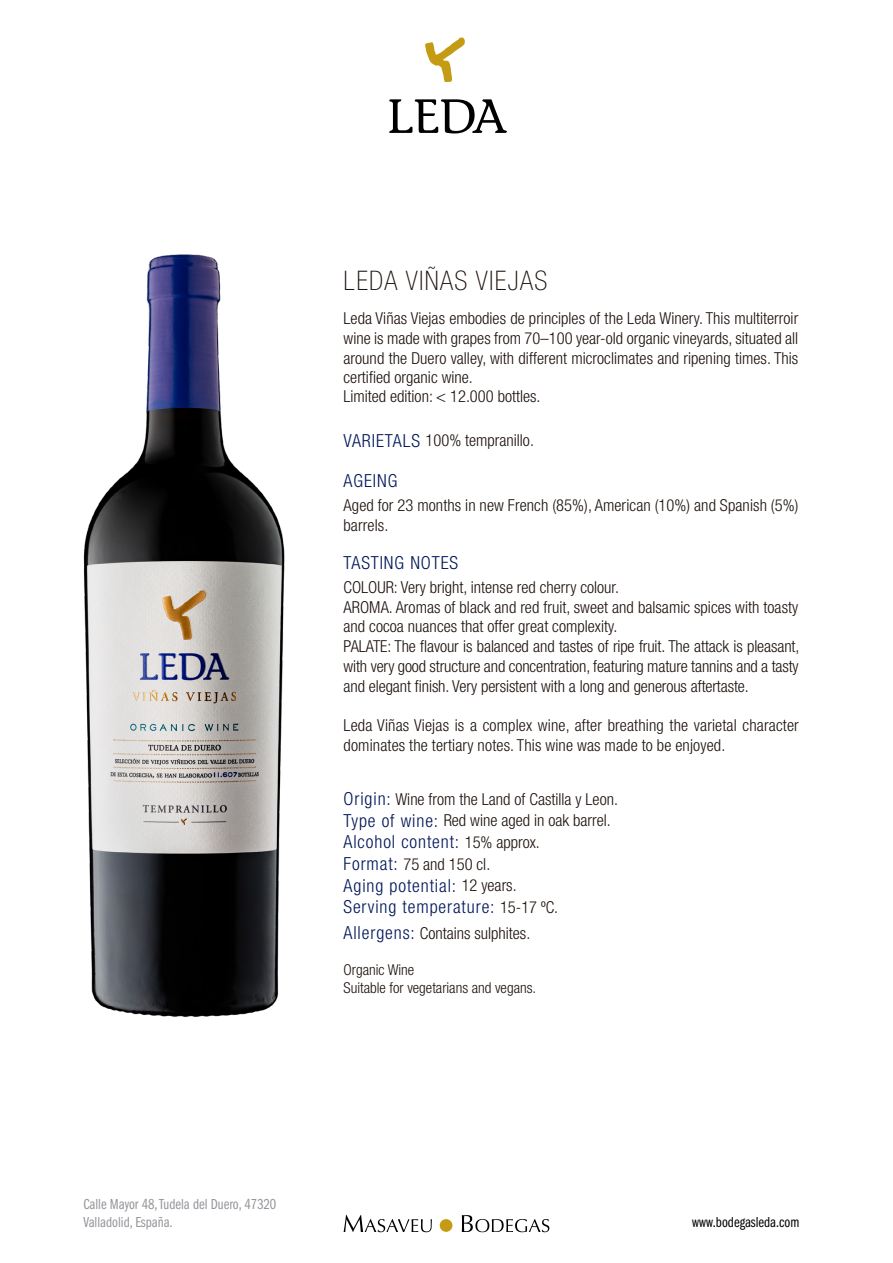
<style>
.page{position:relative;width:893px;height:1263px;background:#fff}
.page>*{position:absolute;margin:0;border:0;box-sizing:border-box;transform-origin:0 0}
.t1{font:100 condensed 27px "Helvetica Neue LT Std";letter-spacing:.05em;color:#1e120d}
.t2{font:300 condensed 18px/21.6px "Helvetica Neue LT Std";letter-spacing:.05em;color:#001658}
.t3{font:300 condensed 16.5px/19.8px "Helvetica Neue LT Std";color:#1e120d}
.t4{font:15px/18px "ITC Franklin Gothic Std Bk Cp";color:#939599}
.t5{font:300 condensed 15px/17.7px "Helvetica Neue LT Std";color:#1e120d}
.t6{font:15px "ITC Franklin Gothic Std Bk Cp";color:#000}
.s1{font-size:18px;color:#001658}
.s2{font-size:16.5px;color:#1e120d}
</style>
<div class="page">
<div style="left:440px;top:1219px;width:12px;height:13px;background:#c59b14;border-radius:50%"></div>
<svg style="left:344px;top:1215px;width:88px;height:17px"></svg>
<svg style="left:462px;top:1215px;width:87px;height:17px"></svg>
<svg style="left:425px;top:37px;width:40px;height:45px"></svg>
<svg style="left:389px;top:99px;width:118px;height:34px"></svg>
<img style="left:83px;top:254px;width:202px;height:764px">
<h1 class="t1" style="left:344px;top:265px;width:205px">LEDA VIÑAS VIEJAS</h1>
<p class="t3" style="left:344px;top:308px;width:456px">Leda Viñas Viejas embodies de principles of the Leda Winery. This multiterroir wine is made with grapes from 70–100 year-old organic vineyards, situated all around the Duero valley, with different microclimates and ripening times. This certified organic wine.<br>Limited edition: &lt; 12.000 bottles.</p>
<p class="t3" style="left:344px;top:430px;width:192px"><span class="s1">VARIETALS</span> 100% tempranillo.</p>
<p class="t2" style="left:344px;top:470px;width:55px">AGEING</p>
<p class="t3" style="left:344px;top:495px;width:456px">Aged for 23 months in new French (85%), American (10%) and Spanish (5%) barrels.</p>
<p class="t2" style="left:344px;top:551px;width:116px">TASTING NOTES</p>
<p class="t3" style="left:344px;top:577px;width:457px">COLOUR: Very bright, intense red cherry colour.<br>AROMA. Aromas of black and red fruit, sweet and balsamic spices with toasty and cocoa nuances that offer great complexity.<br>PALATE: The flavour is balanced and tastes of ripe fruit. The attack is pleasant, with very good structure and concentration, featuring mature tannins and a tasty and elegant finish. Very persistent with a long and generous aftertaste.</p>
<p class="t3" style="left:344px;top:716px;width:457px">Leda Viñas Viejas is a complex wine, after breathing the varietal character dominates the tertiary notes. This wine was made to be enjoyed.</p>
<p class="t3" style="left:344px;top:788px;width:276px;line-height:21.6px"><span class="s1">Origin:</span> Wine from the Land of Castilla y Leon.<br><span class="s1">Type of wine:</span> Red wine aged in oak barrel.</p>
<p class="t2" style="left:344px;top:831px;width:198px">Alcohol content: <span class="s2">15% approx.</span></p>
<p class="t3" style="left:344px;top:854px;width:148px"><span class="s1">Format:</span> 75 and 150 cl.</p>
<p class="t2" style="left:344px;top:874px;width:216px">Aging potential: <span class="s2">12 years.<br></span>Serving temperature: <span class="s2">15-17 ºC.</span></p>
<p class="t3" style="left:344px;top:923px;width:188px"><span class="s1">Allergens:</span> Contains sulphites.</p>
<p class="t5" style="left:344px;top:961px;width:194px">Organic Wine<br>Suitable for vegetarians and vegans.</p>
<p class="t4" style="left:84px;top:1195px;width:194px">Calle Mayor 48,Tudela del Duero, 47320<br>Valladolid, España.</p>
<p class="t6" style="left:692px;top:1214px;width:109px">www.bodegasleda.com</p>
</div>
